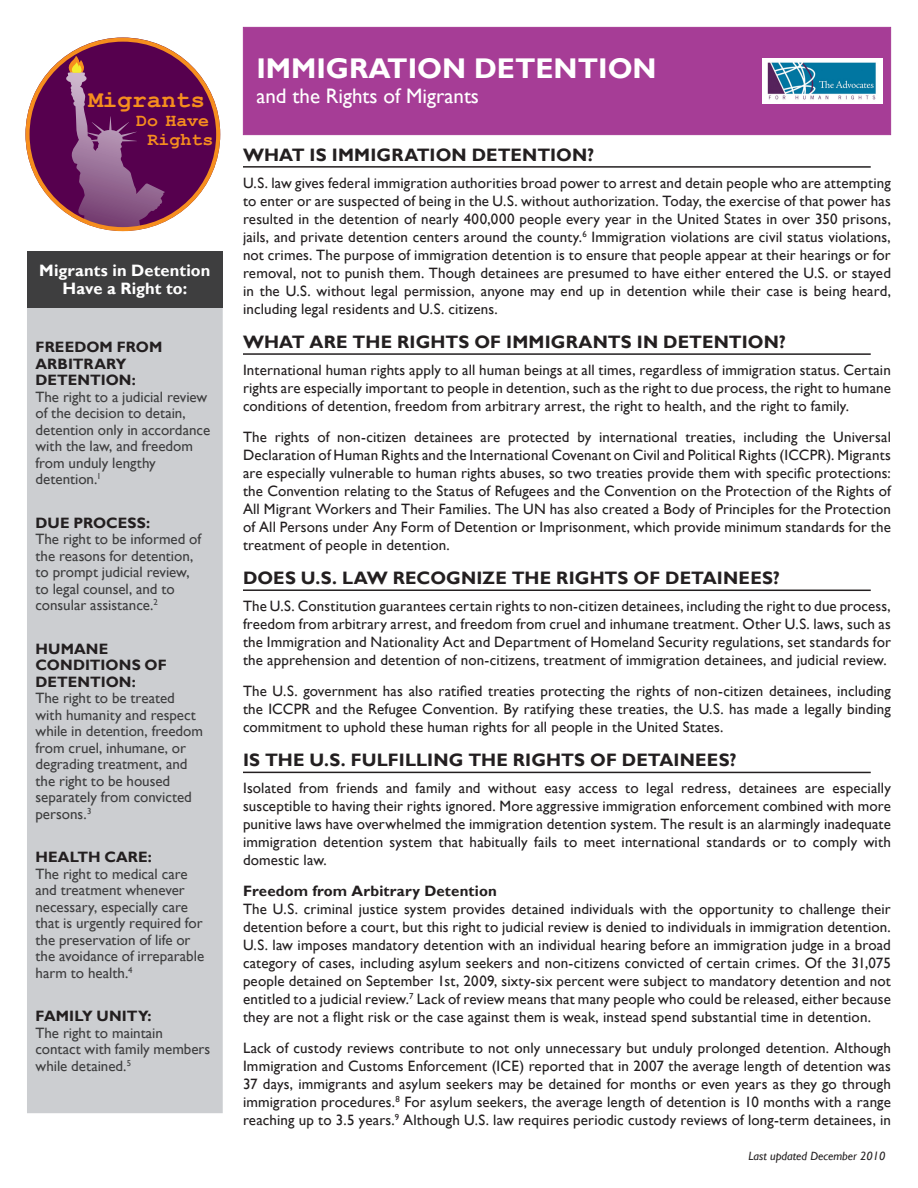
<style>
.page{position:relative;width:918px;height:1188px;background:#fff}
.page>*{position:absolute;margin:0;border:0;box-sizing:border-box;transform-origin:0 0}
.t1{font:700 28.5px "Gill Sans";color:#fff}
.t2{font:700 24.15px "Courier New";color:#f68e1e}
.t3{font:21px "Gill Sans";color:#fff}
.t4{font:700 18.15px/18.9px "Courier New";color:#f68e1e;text-align:right}
.Fact_sheet_header{font:700 18px "Gill Sans";letter-spacing:.005em;color:#231f20}
.Sidebar_title{font:700 16.5px "Gill Sans";letter-spacing:.005em;color:#fff}
.Fact_Sheet_paragraph{font:15px/18px "Gill Sans";letter-spacing:.01em;color:#231f20;text-align:justify}
.Sidebar_definition{font:15px/16.5px "Gill Sans";color:#3e3e3f}
.Sidebar_right{font:700 15px/16.5px "Gill Sans";letter-spacing:.005em;color:#231f20}
.Fact_Sheet_subheader{font:700 15px "Gill Sans";letter-spacing:.01em;color:#231f20}
.t5{font:italic 12px "Gill Sans";color:#231f20}
</style>
<div class="page">
<hr style="left:243px;top:166px;width:628px;height:2px;background:#231f20">
<hr style="left:243px;top:353px;width:628px;height:2px;background:#231f20">
<hr style="left:243px;top:589px;width:628px;height:2px;background:#231f20">
<hr style="left:243px;top:772px;width:628px;height:1px;background:#231f20">
<div style="left:243px;top:27px;width:648px;height:108px;background:#a63d96"></div>
<div style="left:28px;top:308px;width:194px;height:804px;background:#ccced1"></div>
<div style="left:27px;top:307px;width:196px;height:806px;border:2px solid #ccced1"></div>
<div style="left:27px;top:251px;width:196px;height:57px;background:#3e3e3f"></div>
<svg style="left:26px;top:38px;width:194px;height:193px"></svg>
<img style="left:763px;top:58px;width:119px;height:46px">
<p class="t2" style="left:88px;top:85px;width:118px">Migrants</p>
<p class="t4" style="left:136px;top:110px;width:79px">Do Have<br>Rights</p>
<p class="Sidebar_title" style="left:39px;top:261px;width:173px">MIGRANTS IN DETENTION</p>
<p class="Sidebar_title" style="left:63px;top:279px;width:126px">HAVE A RIGHT TO:</p>
<p class="Sidebar_right" style="left:36px;top:339px;width:22px">FREEDOM</p>
<p class="Sidebar_right" style="left:117px;top:339px;width:12px">FROM</p>
<p class="Sidebar_right" style="left:36px;top:356px;width:43px">ARBITRAR</p>
<p class="Sidebar_right" style="left:116px;top:356px;width:12px">Y</p>
<p class="Sidebar_right" style="left:36px;top:372px;width:24px">DETENTION</p>
<p class="Sidebar_right" style="left:132px;top:372px;width:6px">:</p>
<p class="Sidebar_definition" style="left:36px;top:389px;width:176px">The right to a judicial review of the decision to detain, detention only in accordance with the law, and freedom from unduly lengthy detention.<sup>1</sup></p>
<p class="Sidebar_right" style="left:36px;top:515px;width:59px">DUE PROCESS</p>
<p class="Sidebar_right" style="left:146px;top:515px;width:6px">:</p>
<p class="Sidebar_definition" style="left:36px;top:531px;width:167px">The right to be informed of the reasons for detention, to prompt judicial review, to legal counsel, and to consular assistance.<sup>2</sup></p>
<p class="Sidebar_right" style="left:36px;top:641px;width:26px">HUMANE<br>CONDITIONS</p>
<p class="Sidebar_right" style="left:145px;top:657px;width:12px">OF</p>
<p class="Sidebar_right" style="left:36px;top:674px;width:12px">DETENTION</p>
<p class="Sidebar_right" style="left:132px;top:674px;width:6px">:</p>
<p class="Sidebar_definition" style="left:36px;top:690px;width:169px">The right to be treated with humanity and respect while in detention, freedom from cruel, inhumane, or degrading treatment, and the right to be housed separately from convicted persons.<sup>3</sup></p>
<p class="Sidebar_right" style="left:36px;top:849px;width:24px">HEALTH</p>
<p class="Sidebar_right" style="left:104px;top:849px;width:23px">CARE</p>
<p class="Sidebar_right" style="left:148px;top:849px;width:6px">:</p>
<p class="Sidebar_definition" style="left:36px;top:866px;width:170px">The right to medical care and treatment whenever necessary, especially care that is urgently required for the preservation of life or the avoidance of irreparable harm to health.<sup>4</sup></p>
<p class="Sidebar_right" style="left:36px;top:1008px;width:20px">FAMIL</p>
<p class="Sidebar_right" style="left:82px;top:1008px;width:37px">Y UNIT</p>
<p class="Sidebar_right" style="left:138px;top:1008px;width:15px">Y:</p>
<p class="Sidebar_definition" style="left:36px;top:1025px;width:176px">The right to maintain contact with family members while detained.<sup>5</sup></p>
<p class="t1" style="left:256px;top:51px;width:402px">IMMIGRATION DETENTION</p>
<p class="t3" style="left:256px;top:84px;width:224px">and the Rights of Migrants</p>
<p class="Fact_sheet_header" style="left:243px;top:144px;width:353px">WHAT IS IMMIGRATION DETENTION?</p>
<p class="Fact_Sheet_paragraph" style="left:243px;top:174px;width:650px">U.S. law gives federal immigration authorities broad power to arrest and detain people who are attempting to enter or are suspected of being in the U.S. without authorization. Today, the exercise of that power has resulted in the detention of nearly 400,000 people every year in the United States in over 350 prisons, jails, and private detention centers around the county.<sup>6</sup> Immigration violations are civil status violations, not crimes. The purpose of immigration detention is to ensure that people appear at their hearings or for removal, not to punish them. Though detainees are presumed to have either entered the U.S. or stayed in the U.S. without legal permission, anyone may end up in detention while their case is being heard, including legal residents and U.S. citizens.</p>
<p class="Fact_sheet_header" style="left:243px;top:331px;width:544px">WHAT ARE THE RIGHTS OF IMMIGRANTS IN DETENTION?</p>
<p class="Fact_Sheet_paragraph" style="left:243px;top:361px;width:650px">International human rights apply to all human beings at all times, regardless of immigration status. Certain rights are especially important to people in detention, such as the right to due process, the right to humane conditions of detention, freedom from arbitrary arrest, the right to health, and the right to family.</p>
<p class="Fact_Sheet_paragraph" style="left:243px;top:428px;width:650px">The rights of non-citizen detainees are protected by international treaties, including the Universal Declaration of Human Rights and the International Covenant on Civil and Political Rights (ICCPR). Migrants are especially vulnerable to human rights abuses, so two treaties provide them with specific protections: the Convention relating to the Status of Refugees and the Convention on the Protection of the Rights of All Migrant Workers and Their Families. The UN has also created a Body of Principles for the Protection of All Persons under Any Form of Detention or Imprisonment, which provide minimum standards for the treatment of people in detention.</p>
<p class="Fact_sheet_header" style="left:243px;top:567px;width:538px">DOES U.S. LAW RECOGNIZE THE RIGHTS OF DETAINEES?</p>
<p class="Fact_Sheet_paragraph" style="left:243px;top:597px;width:649px">The U.S. Constitution guarantees certain rights to non-citizen detainees, including the right to due process, freedom from arbitrary arrest, and freedom from cruel and inhumane treatment. Other U.S. laws, such as the Immigration and Nationality Act and Department of Homeland Security regulations, set standards for the apprehension and detention of non-citizens, treatment of immigration detainees, and judicial review.</p>
<p class="Fact_Sheet_paragraph" style="left:243px;top:682px;width:649px">The U.S. government has also ratified treaties protecting the rights of non-citizen detainees, including the ICCPR and the Refugee Convention. By ratifying these treaties, the U.S. has made a legally binding commitment to uphold these human rights for all people in the United States.</p>
<p class="Fact_sheet_header" style="left:243px;top:750px;width:495px">IS THE U.S. FULFILLING THE RIGHTS OF DETAINEES?</p>
<p class="Fact_Sheet_paragraph" style="left:243px;top:779px;width:649px">Isolated from friends and family and without easy access to legal redress, detainees are especially susceptible to having their rights ignored. More aggressive immigration enforcement combined with more punitive laws have overwhelmed the immigration detention system. The result is an alarmingly inadequate immigration detention system that habitually fails to meet international standards or to comply with domestic law.</p>
<p class="Fact_Sheet_subheader" style="left:243px;top:882px;width:255px">FREEDOM FROM ARBITRARY DETENTION</p>
<p class="Fact_Sheet_paragraph" style="left:243px;top:900px;width:649px">The U.S. criminal justice system provides detained individuals with the opportunity to challenge their detention before a court, but this right to judicial review is denied to individuals in immigration detention.<br>U.S. law imposes mandatory detention with an individual hearing before an immigration judge in a broad category of cases, including asylum seekers and non-citizens convicted of certain crimes. Of the 31,075 people detained on September 1st, 2009, sixty-six percent were subject to mandatory detention and not entitled to a judicial review.<sup>7</sup> Lack of review means that many people who could be released, either because they are not a flight risk or the case against them is weak, instead spend substantial time in detention.</p>
<p class="Fact_Sheet_paragraph" style="left:243px;top:1039px;width:650px">Lack of custody reviews contribute to not only unnecessary but unduly prolonged detention. Although Immigration and Customs Enforcement (ICE) reported that in 2007 the average length of detention was 37 days, immigrants and asylum seekers may be detained for months or even years as they go through immigration procedures.<sup>8</sup> For asylum seekers, the average length of detention is 10 months with a range reaching up to 3.5 years.<sup>9</sup> Although U.S. law requires periodic custody reviews of long-term detainees, in</p>
<p class="t5" style="left:748px;top:1149px;width:138px">Last updated December 2010</p>
</div>
